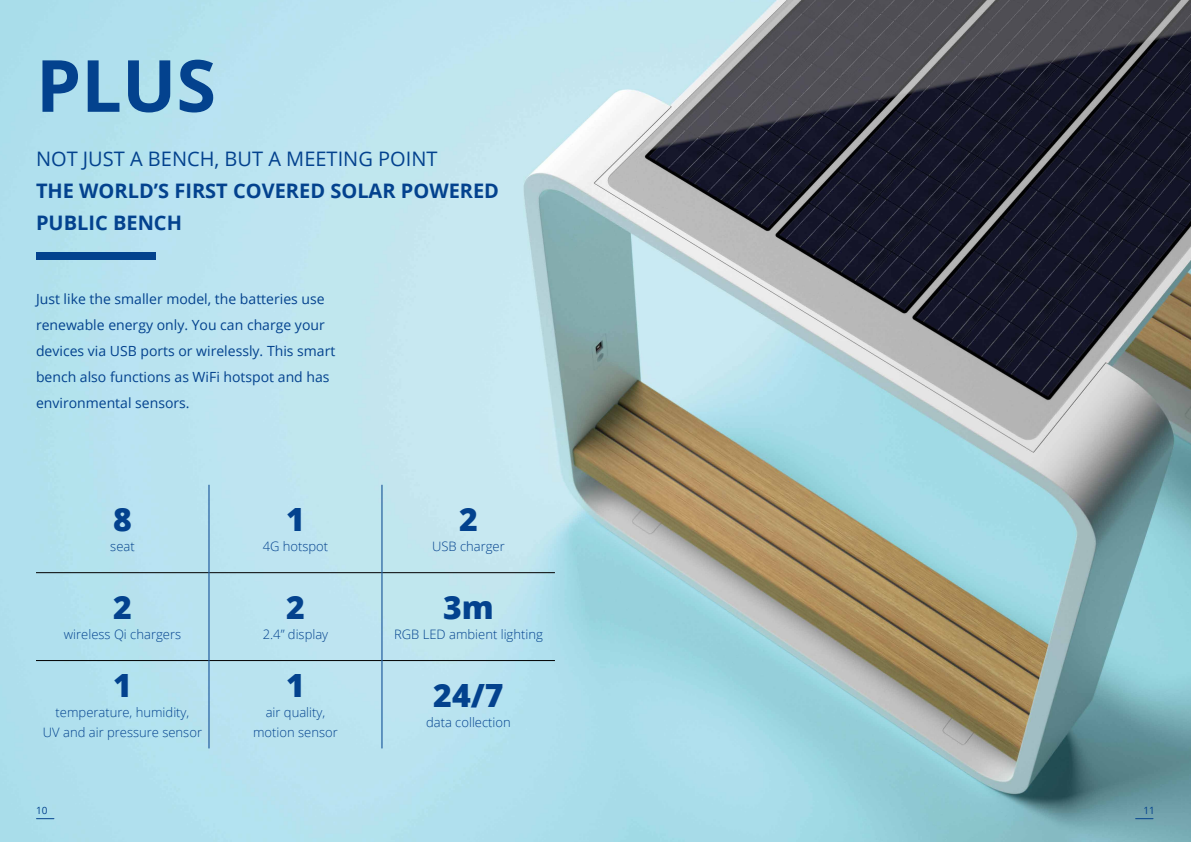
<style>
.page{position:relative;width:1191px;height:842px;background:#fff}
.page>*{position:absolute;margin:0;border:0;box-sizing:border-box;transform-origin:0 0}
.t1{font:700 72px "Open Sans";color:#03428e}
.t2{font:800 32px "Open Sans";color:#03428e}
.t3{font:700 20px/32px "Open Sans";color:#03428e}
.t4{font:20px "Open Sans";color:#03428e}
.t5{font:14px/26px "Open Sans";color:#03428e}
.t6{font:300 13px/20px "Open Sans";color:#03428e;text-align:center}
.t7{font:10px "Open Sans";color:#03428e}
</style>
<div class="page">
<img style="left:0;top:0;width:1191px;height:842px">
<hr style="left:36px;top:572px;width:173px;height:1px;background:#000">
<hr style="left:209px;top:572px;width:173px;height:1px;background:#000">
<hr style="left:382px;top:572px;width:173px;height:1px;background:#000">
<hr style="left:36px;top:660px;width:173px;height:1px;background:#000">
<hr style="left:209px;top:660px;width:173px;height:1px;background:#000">
<hr style="left:382px;top:660px;width:173px;height:1px;background:#000">
<hr style="left:209px;top:485px;width:1px;height:88px;background:#03428e">
<hr style="left:382px;top:485px;width:1px;height:88px;background:#03428e">
<hr style="left:209px;top:573px;width:1px;height:87px;background:#03428e">
<hr style="left:382px;top:573px;width:1px;height:87px;background:#03428e">
<hr style="left:209px;top:660px;width:1px;height:88px;background:#03428e">
<hr style="left:382px;top:660px;width:1px;height:88px;background:#03428e">
<svg style="left:37px;top:818px;width:17px;height:1px"></svg>
<svg style="left:1135px;top:818px;width:18px;height:1px"></svg>
<div style="left:36px;top:252px;width:119px;height:8px;background:#03428e"></div>
<h1 class="t1" style="left:36px;top:35px;width:181px">PLUS</h1>
<h3 class="t4" style="left:36px;top:145px;width:403px">NOT JUST A BENCH, BUT A MEETING POINT</h3>
<h3 class="t3" style="left:36px;top:175px;width:464px">THE WORLD’S FIRST COVERED SOLAR POWERED<br>PUBLIC BENCH</h3>
<p class="t5" style="left:36px;top:285px;width:301px">Just like the smaller model, the batteries use renewable energy only. You can charge your devices via USB ports or wirelessly. This smart bench also functions as WiFi hotspot and has environmental sensors.</p>
<h2 class="t2" style="left:113px;top:495px;width:20px">8</h2>
<p class="t6" style="left:110px;top:536px;width:26px">seat</p>
<h2 class="t2" style="left:113px;top:583px;width:20px">2</h2>
<p class="t6" style="left:64px;top:624px;width:119px">wireless Qi chargers</p>
<h2 class="t2" style="left:113px;top:661px;width:20px">1</h2>
<p class="t6" style="left:43px;top:702px;width:161px">temperature, humidity,<br>UV and air pressure sensor</p>
<h2 class="t2" style="left:286px;top:495px;width:20px">1</h2>
<p class="t6" style="left:263px;top:536px;width:67px">4G hotspot</p>
<h2 class="t2" style="left:286px;top:583px;width:20px">2</h2>
<p class="t6" style="left:263px;top:624px;width:67px">2.4” display</p>
<h2 class="t2" style="left:286px;top:661px;width:20px">1</h2>
<p class="t6" style="left:253px;top:702px;width:86px">air quality, motion sensor</p>
<h2 class="t2" style="left:459px;top:495px;width:20px">2</h2>
<p class="t6" style="left:432px;top:536px;width:74px">USB charger</p>
<h2 class="t2" style="left:443px;top:583px;width:52px">3m</h2>
<p class="t6" style="left:394px;top:624px;width:150px">RGB LED ambient lighting</p>
<h2 class="t2" style="left:433px;top:671px;width:72px">24/7</h2>
<p class="t6" style="left:426px;top:712px;width:86px">data collection</p>
<p class="t7" style="left:36px;top:803px;width:13px">10</p>
<p class="t7" style="left:1143px;top:803px;width:13px">11</p>
</div>
